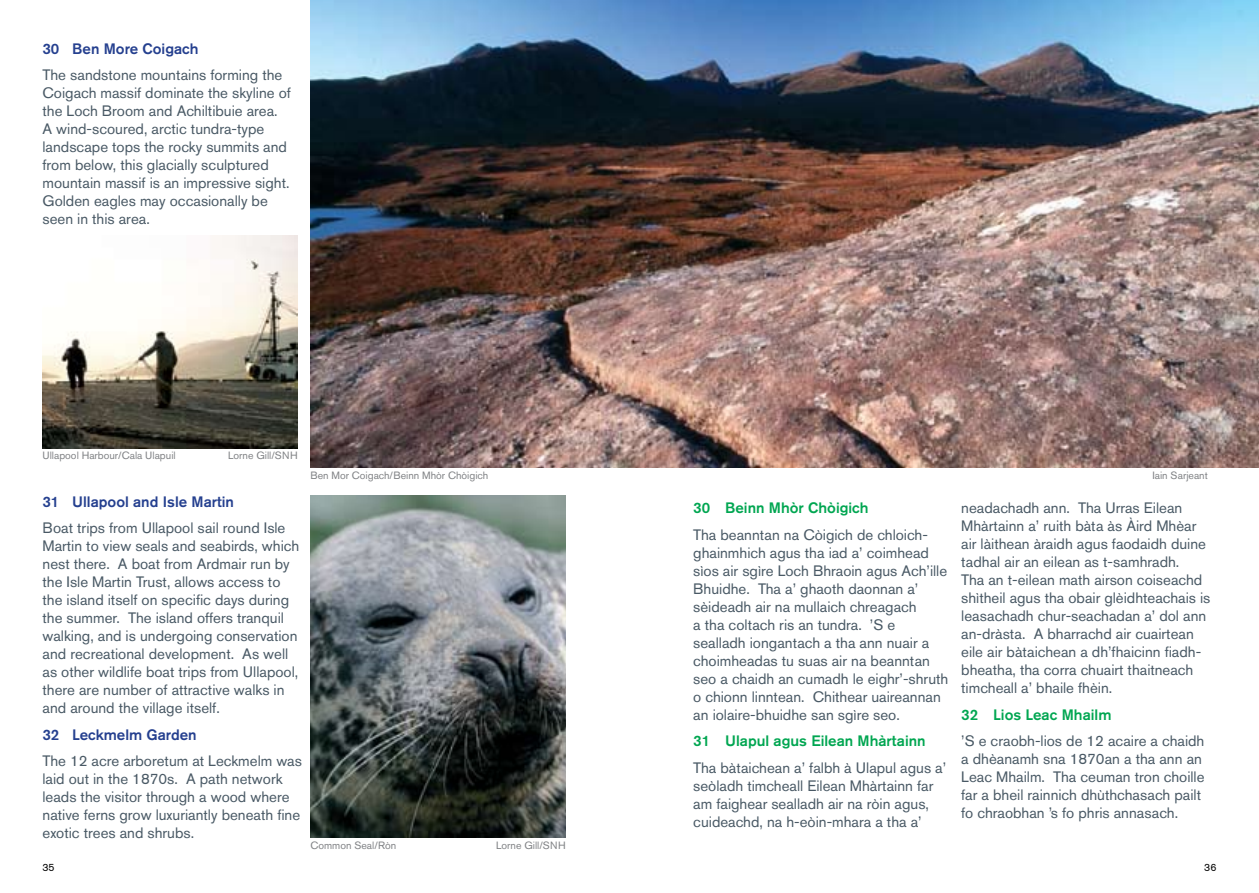
<style>
.page{position:relative;width:1259px;height:893px;background:#fff}
.page>*{position:absolute;margin:0;border:0;box-sizing:border-box;transform-origin:0 0}
.t1{font:15px/18px "Akzidenz Grotesk BE";color:#495965}
.t2{font:10.5px "Akzidenz Grotesk BE";color:#808285}
.t3{font:10.5px "Akzidenz Grotesk BE";color:#000}
.s1{font-weight:500;color:#25408f}
.s2{font-weight:500;color:#00a651}
</style>
<div class="page">
<img style="left:43px;top:236px;width:255px;height:212px">
<img style="left:310px;top:495px;width:256px;height:343px">
<img style="left:310px;top:0;width:949px;height:468px">
<p class="t1" style="left:43px;top:35px;width:241px;line-height:26.5px"><span class="s1">30 Ben More Coigach<br></span>The sandstone mountains forming the</p>
<p class="t1" style="left:43px;top:84px;width:250px">Coigach massif dominate the skyline of the Loch Broom and Achiltibuie area.<br>A wind-scoured, arctic tundra-type landscape tops the rocky summits and from below, this glacially sculptured mountain massif is an impressive sight.<br>Golden eagles may occasionally be seen in this area.</p>
<p class="t2" style="left:43px;top:449px;width:135px">Ullapool Harbour/Cala Ulapuil</p>
<p class="t2" style="left:228px;top:449px;width:71px">Lorne Gill/SNH</p>
<p class="t1" style="left:43px;top:488px;width:244px;line-height:26.5px"><span class="s1">31 Ullapool and Isle Martin<br></span>Boat trips from Ullapool sail round Isle</p>
<p class="t1" style="left:43px;top:537px;width:258px">Martin to view seals and seabirds, which nest there. A boat from Ardmair run by the Isle Martin Trust, allows access to the island itself on specific days during the summer. The island offers tranquil walking, and is undergoing conservation and recreational development. As well as other wildlife boat trips from Ullapool, there are number of attractive walks in and around the village itself.</p>
<p class="t1" style="left:43px;top:721px;width:261px;line-height:26.5px"><span class="s1">32 Leckmelm Garden<br></span>The 12 acre arboretum at Leckmelm was</p>
<p class="t1" style="left:43px;top:770px;width:259px">laid out in the 1870s. A path network leads the visitor through a wood where native ferns grow luxuriantly beneath fine exotic trees and shrubs.</p>
<p class="t2" style="left:310px;top:469px;width:179px">Ben Mor Coigach/Beinn Mhòr Chòigich</p>
<p class="t2" style="left:1152px;top:469px;width:57px">Iain Sarjeant</p>
<p class="t2" style="left:310px;top:839px;width:87px">Common Seal/Ròn</p>
<p class="t2" style="left:496px;top:839px;width:71px">Lorne Gill/SNH</p>
<p class="t1" style="left:693px;top:494px;width:236px;line-height:26.5px"><span class="s2">30 Beinn Mhòr Chòigich<br></span>Tha beanntan na Còigich de chloich-</p>
<p class="t1" style="left:693px;top:543px;width:256px">ghainmhich agus tha iad a’ coimhead sìos air sgìre Loch Bhraoin agus Ach’ille Bhuidhe. Tha a’ ghaoth daonnan a’ sèideadh air na mullaich chreagach<br>a tha coltach ris an tundra. ’S e sealladh iongantach a tha ann nuair a choimheadas tu suas air na beanntan seo a chaidh an cumadh le eighr’-shruth o chionn linntean. Chithear uaireannan an iolaire-bhuidhe san sgìre seo.</p>
<p class="t1" style="left:693px;top:727px;width:254px;line-height:26.5px"><span class="s2">31 Ulapul agus Eilean Mhàrtainn<br></span>Tha bàtaichean a’ falbh à Ulapul agus a’</p>
<p class="t1" style="left:693px;top:776px;width:242px">seòladh timcheall Eilean Mhàrtainn far am faighear sealladh air na ròin agus, cuideachd, na h-eòin-mhara a tha a’</p>
<p class="t1" style="left:961px;top:499px;width:251px">neadachadh ann. Tha Urras Eilean Mhàrtainn a’ ruith bàta às Àird Mhèar air làithean àraidh agus faodaidh duine tadhal air an eilean as t-samhradh.<br>Tha an t-eilean math airson coiseachd shìtheil agus tha obair glèidhteachais is leasachadh chur-seachadan a’ dol ann an-dràsta. A bharrachd air cuairtean eile air bàtaichean a dh’fhaicinn fiadh&shy;bheatha, tha corra chuairt thaitneach timcheall a’ bhaile fhèin.</p>
<p class="t1" style="left:961px;top:701px;width:245px;line-height:26.5px"><span class="s2">32 Lios Leac Mhailm<br></span>’S e craobh-lios de 12 acaire a chaidh</p>
<p class="t1" style="left:961px;top:750px;width:245px">a dhèanamh sna 1870an a tha ann an Leac Mhailm. Tha ceuman tron choille far a bheil rainnich dhùthchasach pailt fo chraobhan ’s fo phris annasach.</p>
<p class="t3" style="left:43px;top:861px;width:14px">35</p>
<p class="t3" style="left:1204px;top:861px;width:14px">36</p>
</div>
